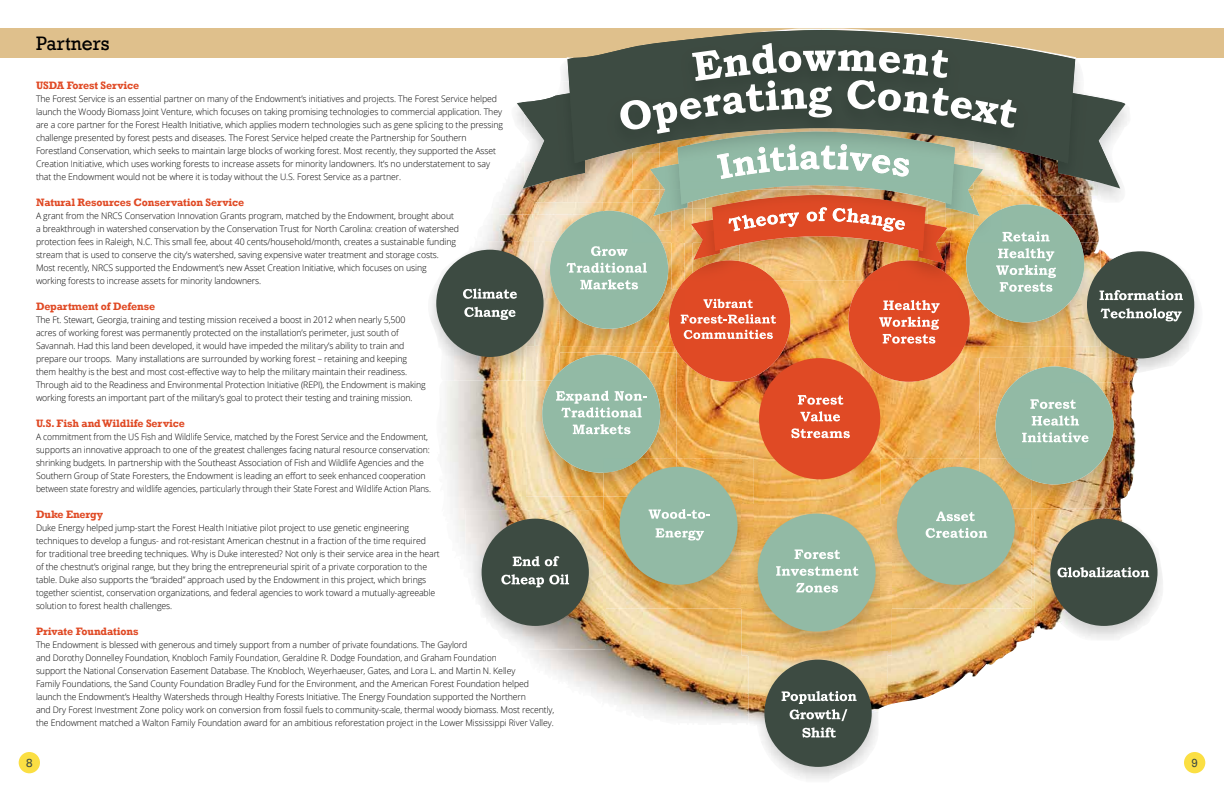
<style>
.page{position:relative;width:1224px;height:792px;background:#fff}
.page>*{position:absolute;margin:0;border:0;box-sizing:border-box;transform-origin:0 0}
.t1{font:20px "Rockwell";color:#000;scale:.96 1}
.t2{font:12px "Rockwell";color:#3d4b42}
.t3{font:700 11px "Rockwell";letter-spacing:-.01em;color:#e04a25}
.t4{font:300 9px/13px "Open Sans";letter-spacing:-.01em;color:#000}
.t5{font:300 9px/13px "Open Sans";letter-spacing:-.01em;color:#000;scale:.95 1}
</style>
<div class="page">
<div style="left:0;top:28px;width:1224px;height:30px;background:#dfc08c"></div>
<div style="left:19px;top:752px;width:21px;height:21px;background:#fbdf43;border-radius:50%"></div>
<div style="left:1184px;top:752px;width:21px;height:21px;background:#fbdf43;border-radius:50%"></div>
<img style="left:444px;top:346px;width:692px;height:376px">
<div style="left:848px;top:261px;width:122px;height:121px;background:#e04a25;border-radius:50%"></div>
<div style="left:669px;top:261px;width:121px;height:121px;background:#e04a25;border-radius:50%"></div>
<div style="left:759px;top:358px;width:121px;height:121px;background:#e04a25;border-radius:50%"></div>
<svg style="left:798px;top:395px;width:45px;height:10px"></svg>
<svg style="left:800px;top:411px;width:40px;height:10px"></svg>
<svg style="left:791px;top:428px;width:59px;height:10px"></svg>
<img style="left:979px;top:358px;width:151px;height:150px">
<img style="left:526px;top:353px;width:150px;height:143px">
<img style="left:560px;top:350px;width:116px;height:3px">
<div style="left:542px;top:355px;width:118px;height:118px;background:#92baa5;border-radius:50%"></div>
<svg style="left:556px;top:391px;width:91px;height:27px"></svg>
<svg style="left:573px;top:424px;width:58px;height:10px"></svg>
<img style="left:603px;top:458px;width:151px;height:151px">
<img style="left:603px;top:458px;width:73px;height:38px">
<img style="left:603px;top:458px;width:37px;height:15px">
<div style="left:620px;top:467px;width:118px;height:118px;background:#92baa5;border-radius:50%"></div>
<img style="left:742px;top:505px;width:150px;height:150px">
<img style="left:742px;top:505px;width:12px;height:104px">
<div style="left:758px;top:514px;width:118px;height:118px;background:#92baa5;border-radius:50%"></div>
<svg style="left:795px;top:549px;width:45px;height:10px"></svg>
<svg style="left:776px;top:566px;width:82px;height:10px"></svg>
<svg style="left:796px;top:583px;width:42px;height:10px"></svg>
<img style="left:881px;top:458px;width:150px;height:151px">
<img style="left:979px;top:458px;width:52px;height:50px">
<img style="left:881px;top:505px;width:11px;height:104px">
<div style="left:897px;top:467px;width:118px;height:118px;background:#92baa5;border-radius:50%"></div>
<svg style="left:936px;top:512px;width:39px;height:9px"></svg>
<svg style="left:926px;top:528px;width:61px;height:10px"></svg>
<svg style="left:996px;top:366px;width:60px;height:118px;background:#a8bb9c"></svg>
<img style="left:1056px;top:215px;width:43px;height:131px">
<img style="left:466px;top:510px;width:139px;height:140px">
<img style="left:603px;top:510px;width:2px;height:99px">
<div style="left:482px;top:519px;width:107px;height:107px;background:#3d4b42;border-radius:50%"></div>
<img style="left:748px;top:651px;width:140px;height:128px">
<div style="left:764px;top:660px;width:108px;height:107px;background:#3d4b42;border-radius:50%"></div>
<svg style="left:782px;top:691px;width:75px;height:30px"></svg>
<svg style="left:802px;top:727px;width:34px;height:11px"></svg>
<svg style="left:513px;top:556px;width:46px;height:10px"></svg>
<svg style="left:501px;top:574px;width:68px;height:13px"></svg>
<img style="left:1034px;top:510px;width:129px;height:131px">
<svg style="left:1050px;top:519px;width:6px;height:107px"></svg>
<img style="left:431px;top:257px;width:95px;height:124px">
<img style="left:526px;top:350px;width:34px;height:31px">
<svg style="left:552px;top:372px;width:8px;height:9px"></svg>
<div style="left:436px;top:250px;width:108px;height:107px;background:#3d4b42;border-radius:50%"></div>
<img style="left:1189px;top:281px;width:10px;height:63px">
<img style="left:1071px;top:249px;width:118px;height:133px">
<img style="left:1071px;top:358px;width:59px;height:24px">
<img style="left:1071px;top:369px;width:24px;height:13px">
<img style="left:1071px;top:243px;width:29px;height:103px">
<img style="left:1071px;top:243px;width:13px;height:58px">
<img style="left:1056px;top:100px;width:71px;height:101px">
<img style="left:1056px;top:196px;width:44px;height:19px">
<img style="left:1056px;top:206px;width:2px;height:9px">
<img style="left:1056px;top:181px;width:37px;height:9px">
<img style="left:1093px;top:97px;width:19px;height:84px">
<img style="left:782px;top:29px;width:295px;height:36px">
<img style="left:1056px;top:81px;width:25px;height:100px">
<img style="left:1058px;top:93px;width:35px;height:88px">
<img style="left:643px;top:30px;width:387px;height:15px">
<img style="left:1056px;top:50px;width:19px;height:113px">
<img style="left:463px;top:45px;width:593px;height:305px">
<svg style="left:649px;top:509px;width:61px;height:10px"></svg>
<svg style="left:656px;top:528px;width:48px;height:13px"></svg>
<h1 class="t1" style="left:36px;top:32px;width:78px">Partners</h1>
<p class="t3" style="left:36px;top:78px;width:105px">USDA Forest Service</p>
<p class="t4" style="left:36px;top:92px;width:468px">The Forest Service is an essential partner on many of the Endowment’s initiatives and projects. The Forest Service helped launch the Woody Biomass Joint Venture, which focuses on taking promising technologies to commercial application. They are a core partner for the Forest Health Initiative, which applies modern technologies such as gene splicing to the pressing challenge presented by forest pests and diseases. The Forest Service helped create the Partnership for Southern Forestland Conservation, which seeks to maintain large blocks of working forest. Most recently, they supported the Asset Creation Initiative, which uses working forests to increase assets for minority landowners. It’s no understatement to say that the Endowment would not be where it is today without the U.S. Forest Service as a partner.</p>
<p class="t3" style="left:36px;top:195px;width:210px">Natural Resources Conservation Service</p>
<p class="t4" style="left:36px;top:209px;width:425px">A grant from the NRCS Conservation Innovation Grants program, matched by the Endowment, brought about a breakthrough in watershed conservation by the Conservation Trust for North Carolina: creation of watershed protection fees in Raleigh, N.C. This small fee, about 40 cents/household/month, creates a sustainable funding stream that is used to conserve the city’s watershed, saving expensive water treatment and storage costs.<br>Most recently, NRCS supported the Endowment’s new Asset Creation Initiative, which focuses on using working forests to increase assets for minority landowners.</p>
<p class="t3" style="left:36px;top:299px;width:121px">Department of Defense</p>
<p class="t4" style="left:36px;top:313px;width:391px">The Ft. Stewart, Georgia, training and testing mission received a boost in 2012 when nearly 5,500 acres of working forest was permanently protected on the installation’s perimeter, just south of Savannah. Had this land been developed, it would have impeded the military’s ability to train and prepare our troops. Many installations are surrounded by working forest – retaining and keeping them healthy is the best and most cost-effective way to help the military maintain their readiness.<br>Through aid to the Readiness and Environmental Protection Initiative (REPI), the Endowment is making working forests an important part of the military’s goal to protect their testing and training mission.</p>
<p class="t3" style="left:36px;top:416px;width:150px">U.S. Fish and Wildlife Service</p>
<p class="t5" style="left:36px;top:430px;width:417px">A commitment from the US Fish and Wildlife Service, matched by the Forest Service and the Endowment, supports an innovative approach to one of the greatest challenges facing natural resource conservation: shrinking budgets. In partnership with the Southeast Association of Fish and Wildlife Agencies and the Southern Group of State Foresters, the Endowment is leading an effort to seek enhanced cooperation between state forestry and wildlife agencies, particularly through their State Forest and Wildlife Action Plans.</p>
<p class="t3" style="left:36px;top:507px;width:69px">Duke Energy</p>
<p class="t4" style="left:36px;top:521px;width:405px">Duke Energy helped jump-start the Forest Health Initiative pilot project to use genetic engineering techniques to develop a fungus- and rot-resistant American chestnut in a fraction of the time required<br>for traditional tree breeding techniques. Why is Duke interested? Not only is their service area in the heart of the chestnut’s original range, but they bring the entrepreneurial spirit of a private corporation to the table. Duke also supports the “braided” approach used by the Endowment in this project, which brings together scientist, conservation organizations, and federal agencies to work toward a mutually-agreeable solution to forest health challenges.</p>
<p class="t3" style="left:36px;top:624px;width:104px">Private Foundations</p>
<p class="t4" style="left:36px;top:638px;width:520px">The Endowment is blessed with generous and timely support from a number of private foundations. The Gaylord<br>and Dorothy Donnelley Foundation, Knobloch Family Foundation, Geraldine R. Dodge Foundation, and Graham Foundation<br>support the National Conservation Easement Database. The Knobloch, Weyerhaeuser, Gates, and Lora L. and Martin N. Kelley<br>Family Foundations, the Sand County Foundation Bradley Fund for the Environment, and the American Forest Foundation helped launch the Endowment’s Healthy Watersheds through Healthy Forests Initiative. The Energy Foundation supported the Northern<br>and Dry Forest Investment Zone policy work on conversion from fossil fuels to community-scale, thermal woody biomass. Most recently, the Endowment matched a Walton Family Foundation award for an ambitious reforestation project in the Lower Mississippi River Valley.</p>
<h2 class="t2" style="left:26px;top:756px;width:8px">8</h2>
<h2 class="t2" style="left:1191px;top:756px;width:8px">9</h2>
</div>
